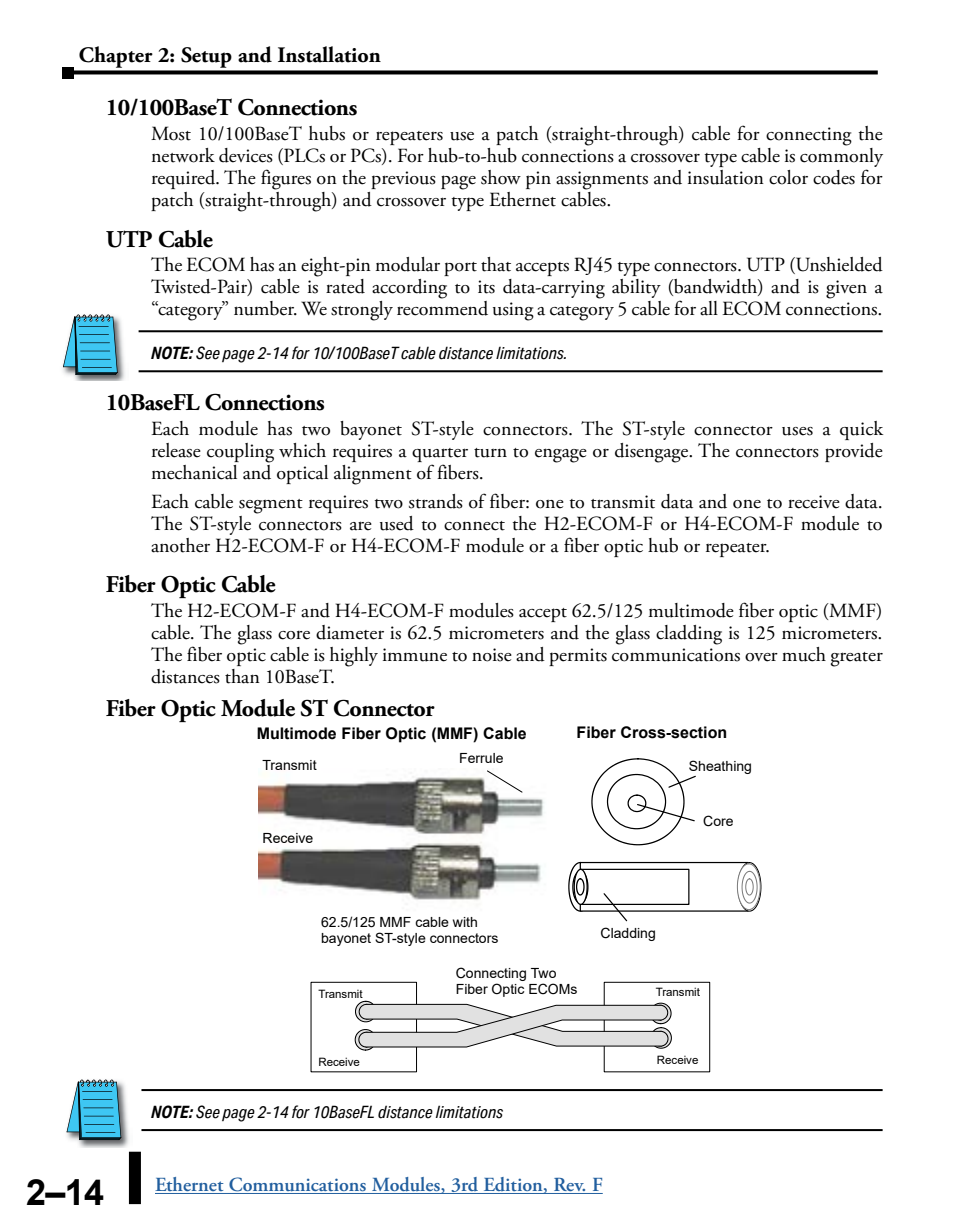
<style>
.page{position:relative;width:972px;height:1224px;background:#fff}
.page>*{position:absolute;margin:0;border:0;box-sizing:border-box;transform-origin:0 0}
.t1{font:700 36px "Arial";color:#000}
.t2{font:700 24px "Adobe Garamond Pro";letter-spacing:-.02em;color:#000}
.t3{font:700 22px "Adobe Garamond Pro";color:#000}
.t4{font:20px/22px "Adobe Garamond Pro";color:#000;text-align:justify}
.t5{font:600 20px "Adobe Garamond Pro";color:#215e9e}
.t6{font:italic 17px "Aktiv Grotesk Cd";color:#000}
.t7{font:700 16px "Arial";color:#000}
.t8{font:14px/15.6px "Arial";color:#000}
.t9{font:11.6px "Arial";color:#000}
.s1{font-weight:700}
</style>
<div class="page">
<hr style="left:155px;top:1193px;width:448px;height:1px;background:#215e9e">
<div style="left:129px;top:1152px;width:12px;height:52px;background:#000"></div>
<svg style="left:74px;top:70px;width:804px;height:4px;background:#1e1e1e"></svg>
<div style="left:62px;top:67px;width:12px;height:11px;background:#000"></div>
<hr style="left:139px;top:330px;width:744px;height:2px;background:#000">
<hr style="left:139px;top:370px;width:744px;height:2px;background:#000">
<hr style="left:141px;top:1089px;width:742px;height:2px;background:#000">
<hr style="left:141px;top:1129px;width:742px;height:2px;background:#000">
<img style="left:66px;top:1079px;width:63px;height:69px">
<svg style="left:67px;top:1080px;width:54px;height:60px;background:#4facc9"></svg>
<img style="left:258px;top:776px;width:287px;height:125px">
<svg style="left:487px;top:770px;width:36px;height:23px"></svg>
<svg style="left:591px;top:758px;width:105px;height:88px"></svg>
<div style="left:580px;top:862px;width:169px;height:50px;border:1px solid #000"></div>
<div style="left:580px;top:869px;width:109px;height:36px;border:1px solid #000"></div>
<svg style="left:568px;top:861px;width:25px;height:51px"></svg>
<svg style="left:602px;top:893px;width:26px;height:29px"></svg>
<svg style="left:737px;top:862px;width:24px;height:50px"></svg>
<div style="left:311px;top:982px;width:106px;height:90px;border:1px solid #000"></div>
<div style="left:604px;top:982px;width:106px;height:90px;border:1px solid #000"></div>
<svg style="left:355px;top:1001px;width:317px;height:50px"></svg>
<img style="left:68px;top:317px;width:57px;height:64px">
<svg style="left:63px;top:314px;width:55px;height:61px;background:#53adca"></svg>
<p class="t3" style="left:79px;top:43px;width:304px">Chapter 2: Setup and Installation</p>
<p class="t2" style="left:106px;top:94px;width:253px">10/100BaseT Connections</p>
<p class="t4" style="left:151px;top:124px;width:733px">Most 10/100BaseT hubs or repeaters use a patch (straight-through) cable for connecting the network devices (PLCs or PCs). For hub-to-hub connections a crossover type cable is commonly required. The figures on the previous page show pin assignments and insulation color codes for patch (straight-through) and crossover type Ethernet cables.</p>
<p class="t2" style="left:106px;top:225px;width:108px">UTP Cable</p>
<p class="t4" style="left:151px;top:255px;width:733px">The ECOM has an eight-pin modular port that accepts RJ45 type connectors. UTP (Unshielded Twisted-Pair) cable is rated according to its data-carrying ability (bandwidth) and is given a “category” number. We strongly recommend using a category 5 cable for all ECOM connections.</p>
<p class="t6" style="left:151px;top:343px;width:418px"><span class="s1">NOTE:</span> See page 2-14 for 10/100BaseT cable distance limitations.</p>
<p class="t2" style="left:106px;top:388px;width:220px">10BaseFL Connections</p>
<p class="t4" style="left:151px;top:418px;width:734px">Each module has two bayonet ST-style connectors. The ST-style connector uses a quick release coupling which requires a quarter turn to engage or disengage. The connectors provide mechanical and optical alignment of fibers.</p>
<p class="t4" style="left:151px;top:491px;width:733px">Each cable segment requires two strands of fiber: one to transmit data and one to receive data.<br>The ST-style connectors are used to connect the H2-ECOM-F or H4-ECOM-F module to another H2-ECOM-F or H4-ECOM-F module or a fiber optic hub or repeater.</p>
<p class="t2" style="left:106px;top:571px;width:171px">Fiber Optic Cable</p>
<p class="t4" style="left:151px;top:600px;width:733px">The H2-ECOM-F and H4-ECOM-F modules accept 62.5/125 multimode fiber optic (MMF) cable. The glass core diameter is 62.5 micrometers and the glass cladding is 125 micrometers.<br>The fiber optic cable is highly immune to noise and permits communications over much greater distances than 10BaseT.</p>
<p class="t2" style="left:106px;top:695px;width:330px">Fiber Optic Module ST Connector</p>
<p class="t7" style="left:257px;top:722px;width:272px">Multimode Fiber Optic (MMF) Cable</p>
<p class="t7" style="left:577px;top:721px;width:152px">Fiber Cross-section</p>
<p class="t8" style="left:263px;top:757px;width:56px">Transmit</p>
<p class="t8" style="left:263px;top:830px;width:52px">Receive</p>
<p class="t8" style="left:459px;top:751px;width:46px">Ferrule</p>
<p class="t8" style="left:321px;top:914px;width:179px">62.5/125 MMF cable with bayonet ST-style connectors</p>
<p class="t8" style="left:689px;top:758px;width:65px">Sheathing</p>
<p class="t8" style="left:703px;top:813px;width:32px">Core</p>
<p class="t8" style="left:601px;top:925px;width:57px">Cladding</p>
<p class="t8" style="left:456px;top:966px;width:123px">Connecting Two<br>Fiber Optic ECOMs</p>
<p class="t9" style="left:318px;top:986px;width:46px">Transmit</p>
<p class="t9" style="left:656px;top:984px;width:46px">Transmit</p>
<p class="t9" style="left:318px;top:1053px;width:43px">Receive</p>
<p class="t9" style="left:657px;top:1052px;width:43px">Receive</p>
<h1 class="t1" style="left:26px;top:1167px;width:80px">2–14</h1>
<p class="t6" style="left:151px;top:1102px;width:354px"><span class="s1">NOTE:</span> See page 2-14 for 10BaseFL distance limitations</p>
<p class="t5" style="left:155px;top:1174px;width:449px">Ethernet Communications Modules, 3rd Edition, Rev. F</p>
</div>
